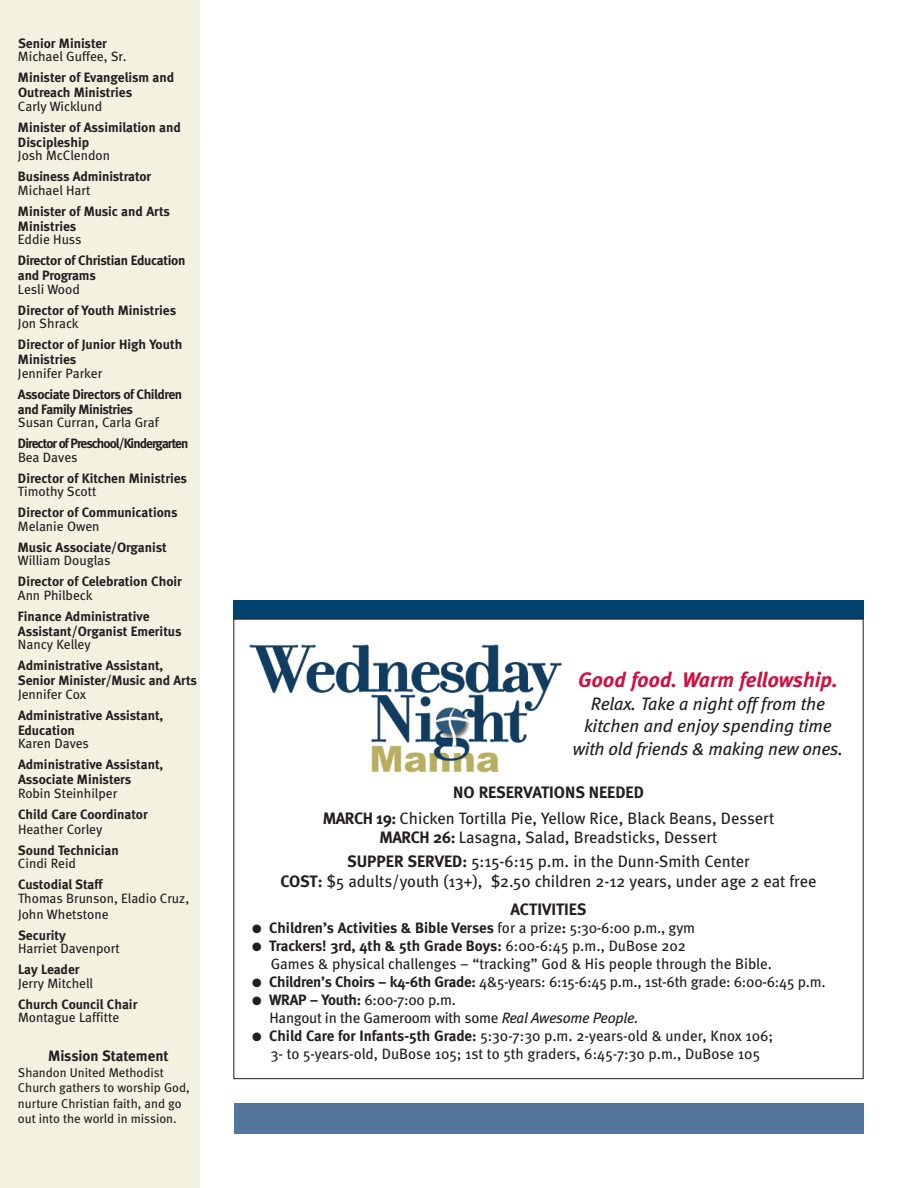
<style>
.page{position:relative;width:918px;height:1188px;background:#fff}
.page>*{position:absolute;margin:0;border:0;box-sizing:border-box;transform-origin:0 0}
.t1{font:italic 700 21px "Meta";color:#cd1141}
.t2{font:italic 18px/22.5px "Meta";letter-spacing:-.005em;color:#231f20;text-align:center}
.t3{font:16.5px/25.5px "Meta";color:#231f20;text-align:center}
.t4{font:15px/18px "Meta";letter-spacing:-.005em;color:#231f20}
.t5{font:700 15px "Meta";color:#231f20}
.t6{font:700 13.5px/15px "Meta";letter-spacing:-.005em;color:#231f20}
.t7{font:13.5px/16.2px "Meta";color:#231f20}
.t8{font:700 13.5px/15px "Meta";letter-spacing:-.035em;color:#231f20}
.t9{font:700 13.5px "Meta";letter-spacing:-.065em;color:#231f20}
.t10{font:12.75px/15.3px "Meta";color:#231f20}
.s1{font-weight:700}
.s2{font-weight:400}
.s3{font-style:italic}
</style>
<div class="page">
<div style="left:234px;top:1104px;width:630px;height:30px;background:#54769d"></div>
<div style="left:0;top:0;width:200px;height:1188px;background:#f3f1e0"></div>
<div style="left:234px;top:601px;width:630px;height:18px;background:#004270"></div>
<img style="left:249px;top:644px;width:313px;height:129px">
<div style="left:243px;top:700px;width:131px;height:39px;background:#fff"></div>
<p class="t6" style="left:18px;top:35px;width:90px">Senior Minister</p>
<p class="t7" style="left:18px;top:50px;width:110px">Michael Guffee, Sr.</p>
<p class="t6" style="left:18px;top:70px;width:158px">Minister of Evangelism and<br>Outreach Ministries</p>
<p class="t7" style="left:18px;top:99px;width:86px">Carly Wicklund</p>
<p class="t6" style="left:18px;top:119px;width:164px">Minister of Assimilation and<br>Discipleship</p>
<p class="t7" style="left:18px;top:149px;width:94px">Josh McClendon</p>
<p class="t6" style="left:18px;top:169px;width:135px">Business Administrator</p>
<p class="t7" style="left:18px;top:183px;width:74px">Michael Hart</p>
<p class="t6" style="left:18px;top:203px;width:154px">Minister of Music and Arts<br>Ministries</p>
<p class="t7" style="left:18px;top:233px;width:65px">Eddie Huss</p>
<p class="t6" style="left:18px;top:253px;width:169px">Director of Christian Education and Programs</p>
<p class="t7" style="left:18px;top:282px;width:63px">Lesli Wood</p>
<p class="t6" style="left:18px;top:302px;width:160px">Director of Youth Ministries</p>
<p class="t7" style="left:18px;top:317px;width:62px">Jon Shrack</p>
<p class="t6" style="left:18px;top:337px;width:166px">Director of Junior High Youth<br>Ministries</p>
<p class="t7" style="left:18px;top:366px;width:86px">Jennifer Parker</p>
<p class="t8" style="left:18px;top:386px;width:166px">Associate Directors of Children and Family Ministries</p>
<p class="t7" style="left:18px;top:416px;width:142px">Susan Curran, Carla Graf</p>
<p class="t9" style="left:18px;top:436px;width:172px">Director of Preschool/Kindergarten</p>
<p class="t7" style="left:18px;top:450px;width:61px">Bea Daves</p>
<p class="t6" style="left:18px;top:470px;width:171px">Director of Kitchen Ministries</p>
<p class="t7" style="left:18px;top:485px;width:80px">Timothy Scott</p>
<p class="t6" style="left:18px;top:505px;width:161px">Director of Communications</p>
<p class="t7" style="left:18px;top:519px;width:83px">Melanie Owen</p>
<p class="t6" style="left:18px;top:539px;width:150px">Music Associate/Organist</p>
<p class="t7" style="left:18px;top:554px;width:94px">William Douglas</p>
<p class="t6" style="left:18px;top:574px;width:165px">Director of Celebration Choir</p>
<p class="t7" style="left:18px;top:588px;width:76px">Ann Philbeck</p>
<p class="t6" style="left:18px;top:608px;width:165px">Finance Administrative<br>Assistant/Organist Emeritus</p>
<p class="t7" style="left:18px;top:638px;width:74px">Nancy Kelley</p>
<p class="t6" style="left:18px;top:658px;width:180px">Administrative Assistant,<br>Senior Minister/Music and Arts</p>
<p class="t7" style="left:18px;top:687px;width:70px">Jennifer Cox</p>
<p class="t6" style="left:18px;top:707px;width:147px">Administrative Assistant,<br>Education</p>
<p class="t7" style="left:18px;top:737px;width:72px">Karen Daves</p>
<p class="t6" style="left:18px;top:757px;width:147px">Administrative Assistant,<br>Associate Ministers</p>
<p class="t7" style="left:18px;top:786px;width:101px">Robin Steinhilper</p>
<p class="t6" style="left:18px;top:806px;width:131px">Child Care Coordinator</p>
<p class="t7" style="left:18px;top:822px;width:86px">Heather Corley</p>
<p class="t6" style="left:18px;top:842px;width:102px">Sound Technician</p>
<p class="t7" style="left:18px;top:857px;width:60px">Cindi Reid</p>
<p class="t6" style="left:18px;top:877px;width:86px">Custodial Staff</p>
<p class="t7" style="left:18px;top:891px;width:173px">Thomas Brunson, Eladio Cruz,<br>John Whetstone</p>
<p class="t6" style="left:18px;top:928px;width:49px">Security</p>
<p class="t7" style="left:18px;top:942px;width:103px">Harriet Davenport</p>
<p class="t6" style="left:18px;top:962px;width:63px">Lay Leader</p>
<p class="t7" style="left:18px;top:977px;width:77px">Jerry Mitchell</p>
<p class="t6" style="left:18px;top:997px;width:121px">Church Council Chair</p>
<p class="t7" style="left:18px;top:1011px;width:103px">Montague Laffitte</p>
<p class="t5" style="left:48px;top:1047px;width:122px">Mission Statement</p>
<p class="t10" style="left:18px;top:1066px;width:173px">Shandon United Methodist<br>Church gathers to worship God, nurture Christian faith, and go out into the world in mission.</p>
<h1 class="t1" style="left:578px;top:673px;width:261px">Good food. Warm fellowship.</h1>
<h2 class="t2" style="left:573px;top:694px;width:272px">Relax. Take a night off from the kitchen and enjoy spending time with old friends &amp; making new ones.</h2>
<p class="t3" style="left:323px;top:782px;width:453px"><span class="s1">NO RESERVATIONS NEEDED<br>MARCH 19:</span> Chicken Tortilla Pie, Yellow Rice, Black Beans, Dessert</p>
<p class="t3" style="left:347px;top:827px;width:404px;line-height:24px"><span class="s1">MARCH 26:</span> Lasagna, Salad, Breadsticks, Dessert<br><span class="s1">SUPPER SERVED:</span> 5:15-6:15 p.m. in the Dunn-Smith Center</p>
<p class="t3" style="left:280px;top:869px;width:538px;line-height:28.5px"><span class="s1">COST:</span> $5 adults/youth (13+), $2.50 children 2-12 years, under age 2 eat free<br><span class="s1">ACTIVITIES</span></p>
<p class="t5" style="left:252px;top:919px;width:444px">● Children’s Activities &amp; Bible Verses <span class="s2">for a prize</span>: <span class="s2">5:30-6:00 p.m., gym</span></p>
<p class="t4" style="left:271px;top:939px;width:503px;text-indent:-19px">● <span class="s1">Trackers! 3rd, 4th &amp; 5th Grade Boys:</span> 6:00-6:45 p.m., DuBose 202<br>Games &amp; physical challenges – “tracking” God &amp; His people through the Bible.</p>
<p class="t4" style="left:252px;top:975px;width:575px">● <span class="s1">Children’s Choirs – k4-6th Grade:</span> 4&amp;5-years: 6:15-6:45 p.m., 1st-6th grade: 6:00-6:45 p.m.</p>
<p class="t4" style="left:270px;top:993px;width:371px;text-indent:-17px">● <span class="s1">WRAP – Youth:</span> 6:00-7:00 p.m.<br>Hangout in the Gameroom with some <span class="s3">Real Awesome People.</span></p>
<p class="t4" style="left:252px;top:1029px;width:523px;text-align:center">● <span class="s1">Child Care for Infants-5th Grade:</span> 5:30-7:30 p.m. 2-years-old &amp; under, Knox 106;<br>3- to 5-years-old, DuBose 105; 1st to 5th graders, 6:45-7:30 p.m., DuBose 105</p>
</div>
